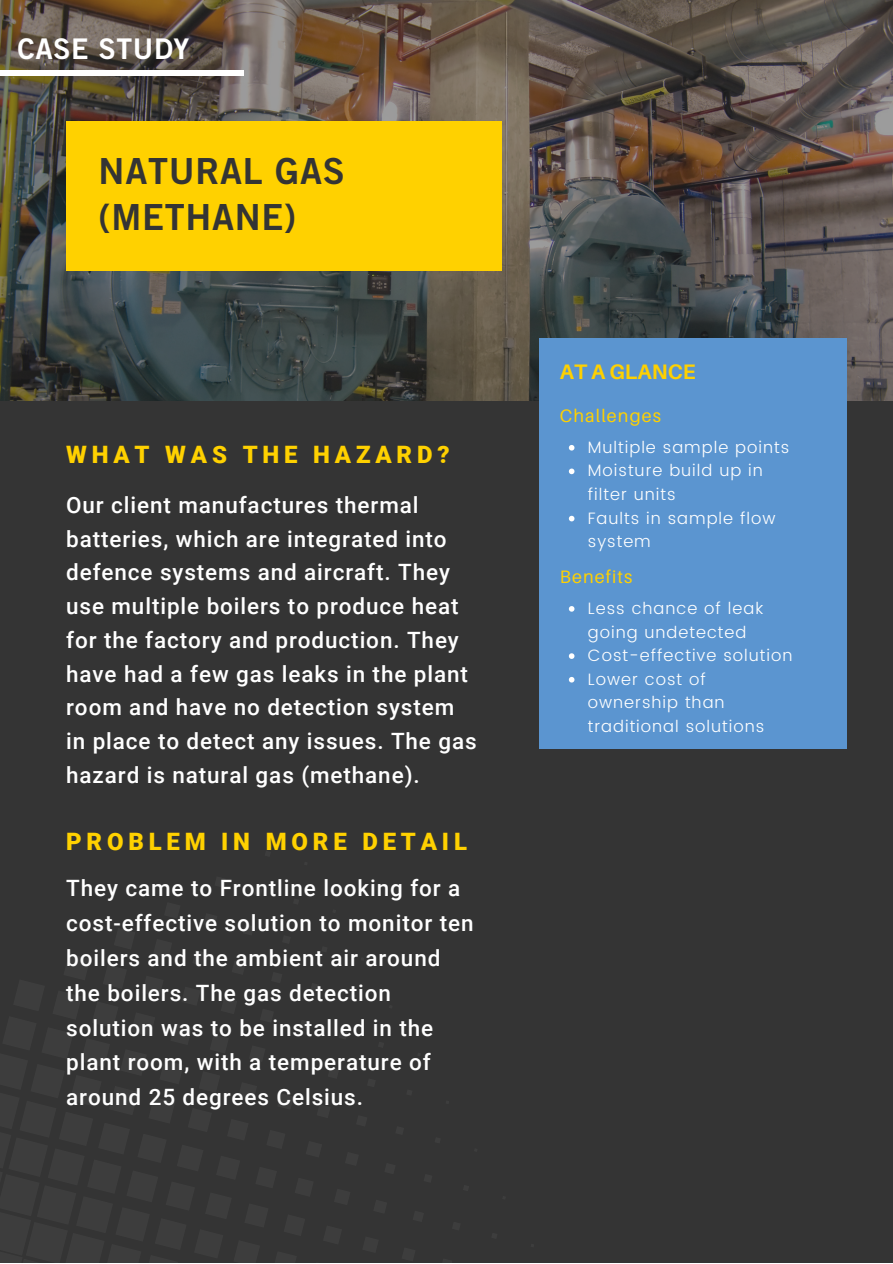
<style>
.page{position:relative;width:893px;height:1264px;background:#fff}
.page>*{position:absolute;margin:0;border:0;box-sizing:border-box;transform-origin:0 0}
.t1{font:36px/46px "Trade Gothic LT Std Bd 2";letter-spacing:.02em;color:#343434}
.t2{font:28.5px "Trade Gothic LT Std Bd 2";letter-spacing:.02em;color:#fff}
.t3{font:900 24px "Roboto";letter-spacing:.2em;color:#ffd100}
.t4{font:500 22.5px/33.8px "Roboto";letter-spacing:.04em;color:#fff}
.t5{font:700 21px "Aileron";color:#ffd100}
.t6{font:18px "Aileron";letter-spacing:.06em;color:#ffd100}
.t7{font:300 16.5px/23.5px "Poppins";letter-spacing:.06em;color:#fff}
</style>
<div class="page">
<div style="left:0;top:0;width:892px;height:1262px;background:#343434"></div>
<img style="left:0;top:0;width:892px;height:400px">
<div style="left:539px;top:338px;width:307px;height:410px;background:#5b95d0"></div>
<div style="left:66px;top:121px;width:435px;height:149px;background:#ffd100"></div>
<svg style="left:569px;top:606px;width:5px;height:5px"></svg>
<svg style="left:569px;top:653px;width:5px;height:6px"></svg>
<svg style="left:569px;top:677px;width:5px;height:5px"></svg>
<svg style="left:569px;top:445px;width:5px;height:5px"></svg>
<svg style="left:569px;top:468px;width:5px;height:6px"></svg>
<svg style="left:569px;top:516px;width:5px;height:5px"></svg>
<div style="left:0;top:70px;width:243px;height:6px;background:#fff"></div>
<p class="t2" style="left:17px;top:39px;width:173px">CASE STUDY</p>
<h1 class="t1" style="left:99px;top:153px;width:247px">NATURAL GAS (METHANE)</h1>
<p class="t3" style="left:66px;top:441px;width:385px">WHAT WAS THE HAZARD?</p>
<p class="t4" style="left:66px;top:488px;width:412px">Our client manufactures thermal batteries, which are integrated into defence systems and aircraft. They use multiple boilers to produce heat for the factory and production. They have had a few gas leaks in the plant room and have no detection system in place to detect any issues. The gas hazard is natural gas (methane).</p>
<p class="t3" style="left:66px;top:827px;width:402px">PROBLEM IN MORE DETAIL</p>
<p class="t4" style="left:66px;top:871px;width:409px;line-height:34.8px">They came to Frontline looking for a cost-effective solution to monitor ten boilers and the ambient air around the boilers. The gas detection solution was to be installed in the plant room, with a temperature of around 25 degrees Celsius.</p>
<p class="t5" style="left:560px;top:358px;width:137px">AT A GLANCE</p>
<p class="t6" style="left:560px;top:405px;width:103px">Challenges</p>
<p class="t7" style="left:588px;top:435px;width:203px">Multiple sample points<br>Moisture build up in filter units<br>Faults in sample flow system</p>
<p class="t6" style="left:560px;top:566px;width:74px">Benefits</p>
<p class="t7" style="left:588px;top:596px;width:206px">Less chance of leak going undetected<br>Cost-effective solution<br>Lower cost of ownership than traditional solutions</p>
</div>
